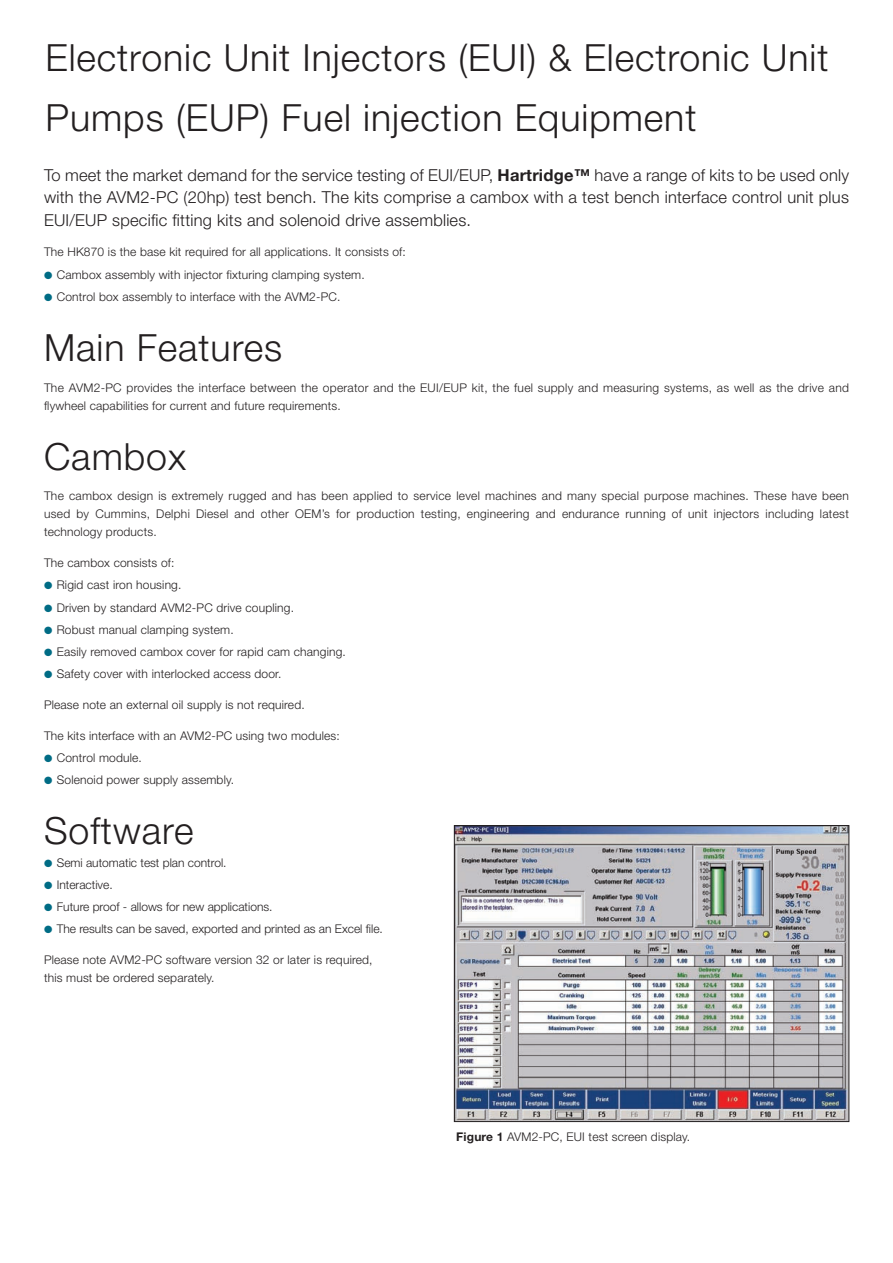
<style>
.page{position:relative;width:893px;height:1263px;background:#fff}
.page>*{position:absolute;margin:0;border:0;box-sizing:border-box;transform-origin:0 0}
.t1{font:300 37.5px/60px "Helvetica Neue";letter-spacing:.025em;color:#231f20}
.t2{font:300 16.5px/22.5px "Helvetica Neue";letter-spacing:.015em;color:#231f20;text-align:justify}
.t3{font:300 12px/18px "Helvetica Neue";letter-spacing:.015em;color:#231f20}
.s1{font-weight:700}
.s2{color:#006c85}
</style>
<div class="page">
<img style="left:456px;top:827px;width:391px;height:293px">
<div style="left:454px;top:825px;width:395px;height:297px;border:1px solid #231f20"></div>
<h1 class="t1" style="left:45px;top:31px;width:784px">Electronic Unit Injectors (EUI) &amp; Electronic Unit<br>Pumps (EUP) Fuel injection Equipment</h1>
<p class="t2" style="left:44px;top:165px;width:806px">To meet the market demand for the service testing of EUI/EUP, <span class="s1">Hartridge™</span> have a range of kits to be used only with the AVM2-PC (20hp) test bench. The kits comprise a cambox with a test bench interface control unit plus EUI/EUP specific fitting kits and solenoid drive assemblies.</p>
<p class="t3" style="left:44px;top:244px;width:363px">The HK870 is the base kit required for all applications. It consists of:</p>
<p class="t3" style="left:44px;top:266px;width:322px"><span class="s2">●</span> Cambox assembly with injector fixturing clamping system.</p>
<p class="t3" style="left:44px;top:289px;width:298px"><span class="s2">●</span> Control box assembly to interface with the AVM2-PC.</p>
<h1 class="t1" style="left:44px;top:321px;width:240px">Main Features</h1>
<p class="t3" style="left:44px;top:379px;width:806px">The AVM2-PC provides the interface between the operator and the EUI/EUP kit, the fuel supply and measuring systems, as well as the drive and flywheel capabilities for current and future requirements.</p>
<h1 class="t1" style="left:44px;top:430px;width:144px">Cambox</h1>
<p class="t3" style="left:44px;top:488px;width:806px;text-align:justify">The cambox design is extremely rugged and has been applied to service level machines and many special purpose machines. These have been used by Cummins, Delphi Diesel and other OEM’s for production testing, engineering and endurance running of unit injectors including latest technology products.</p>
<p class="t3" style="left:44px;top:555px;width:132px">The cambox consists of:</p>
<p class="t3" style="left:44px;top:577px;width:139px"><span class="s2">●</span> Rigid cast iron housing.</p>
<p class="t3" style="left:44px;top:599px;width:251px"><span class="s2">●</span> Driven by standard AVM2-PC drive coupling.</p>
<p class="t3" style="left:44px;top:622px;width:191px"><span class="s2">●</span> Robust manual clamping system.</p>
<p class="t3" style="left:44px;top:644px;width:303px"><span class="s2">●</span> Easily removed cambox cover for rapid cam changing.</p>
<p class="t3" style="left:44px;top:666px;width:239px"><span class="s2">●</span> Safety cover with interlocked access door.</p>
<p class="t3" style="left:44px;top:697px;width:262px">Please note an external oil supply is not required.</p>
<p class="t3" style="left:44px;top:728px;width:297px">The kits interface with an AVM2-PC using two modules:</p>
<p class="t3" style="left:44px;top:750px;width:99px"><span class="s2">●</span> Control module.</p>
<p class="t3" style="left:44px;top:772px;width:191px"><span class="s2">●</span> Solenoid power supply assembly.</p>
<h1 class="t1" style="left:44px;top:804px;width:151px">Software</h1>
<p class="t3" style="left:44px;top:854px;width:184px"><span class="s2">●</span> Semi automatic test plan control.</p>
<p class="t3" style="left:44px;top:877px;width:70px"><span class="s2">●</span> Interactive.</p>
<p class="t3" style="left:44px;top:899px;width:230px"><span class="s2">●</span> Future proof - allows for new applications.</p>
<p class="t3" style="left:44px;top:921px;width:340px"><span class="s2">●</span> The results can be saved, exported and printed as an Excel file.</p>
<p class="t3" style="left:44px;top:952px;width:330px">Please note AVM2-PC software version 32 or later is required, this must be ordered separately.</p>
<p class="t3" style="left:456px;top:1129px;width:235px"><span class="s1">Figure 1</span> AVM2-PC, EUI test screen display.</p>
</div>
